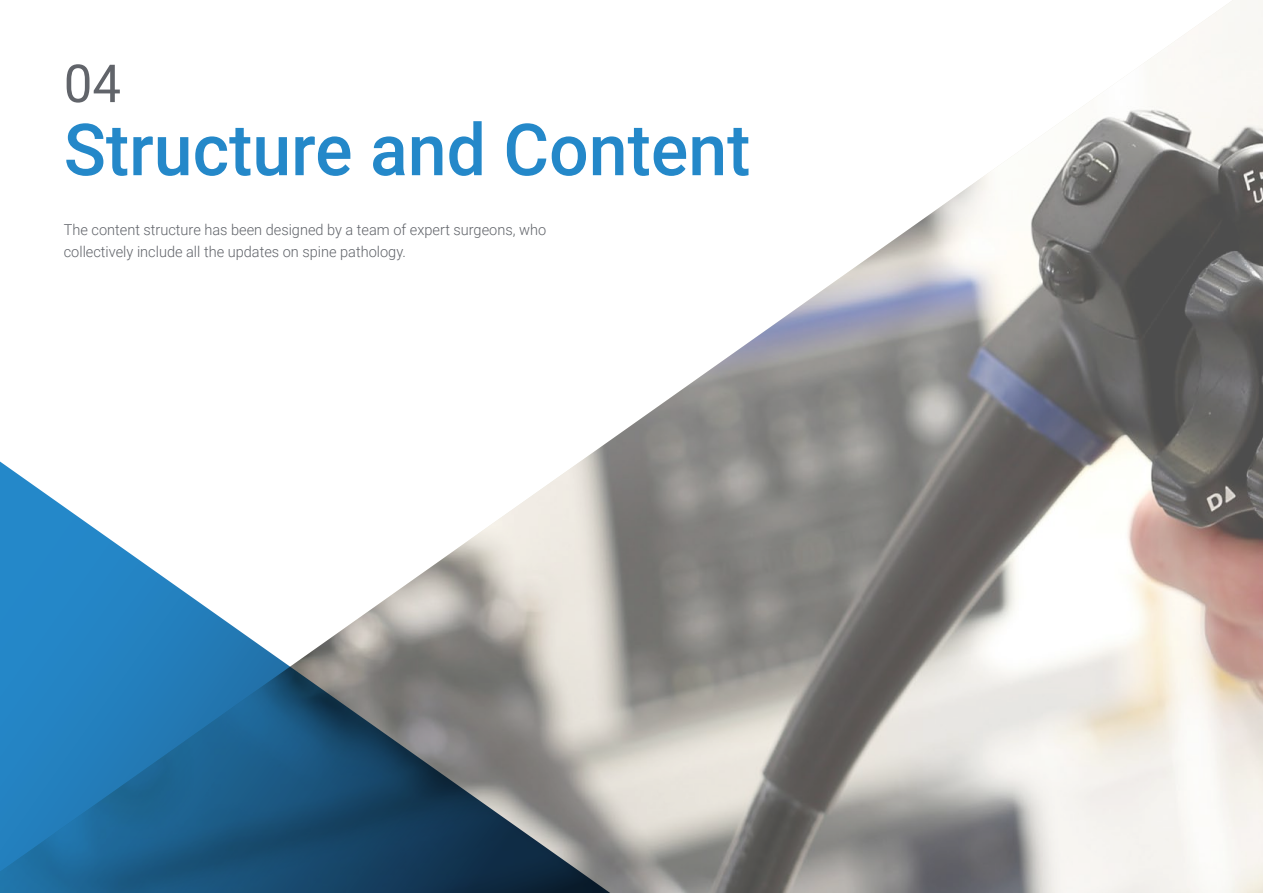
<style>
.page{position:relative;width:1263px;height:893px;background:#fff}
.page>*{position:absolute;margin:0;border:0;box-sizing:border-box;transform-origin:0 0}
.t1{font:500 72px "Roboto";color:#2488c9}
.t2{font:52.5px "Roboto";color:#61646a}
.t3{font:300 15px/22.5px "Roboto";color:#61646a}
</style>
<div class="page">
<img style="left:602px;top:0;width:661px;height:893px">
<svg style="left:0;top:446px;width:640px;height:447px"></svg>
<h2 class="t2" style="left:64px;top:47px;width:59px">04</h2>
<h1 class="t1" style="left:64px;top:99px;width:688px">Structure and Content</h1>
<p class="t3" style="left:64px;top:217px;width:484px">The content structure has been designed by a team of expert surgeons, who collectively include all the updates on spine pathology.</p>
</div>
